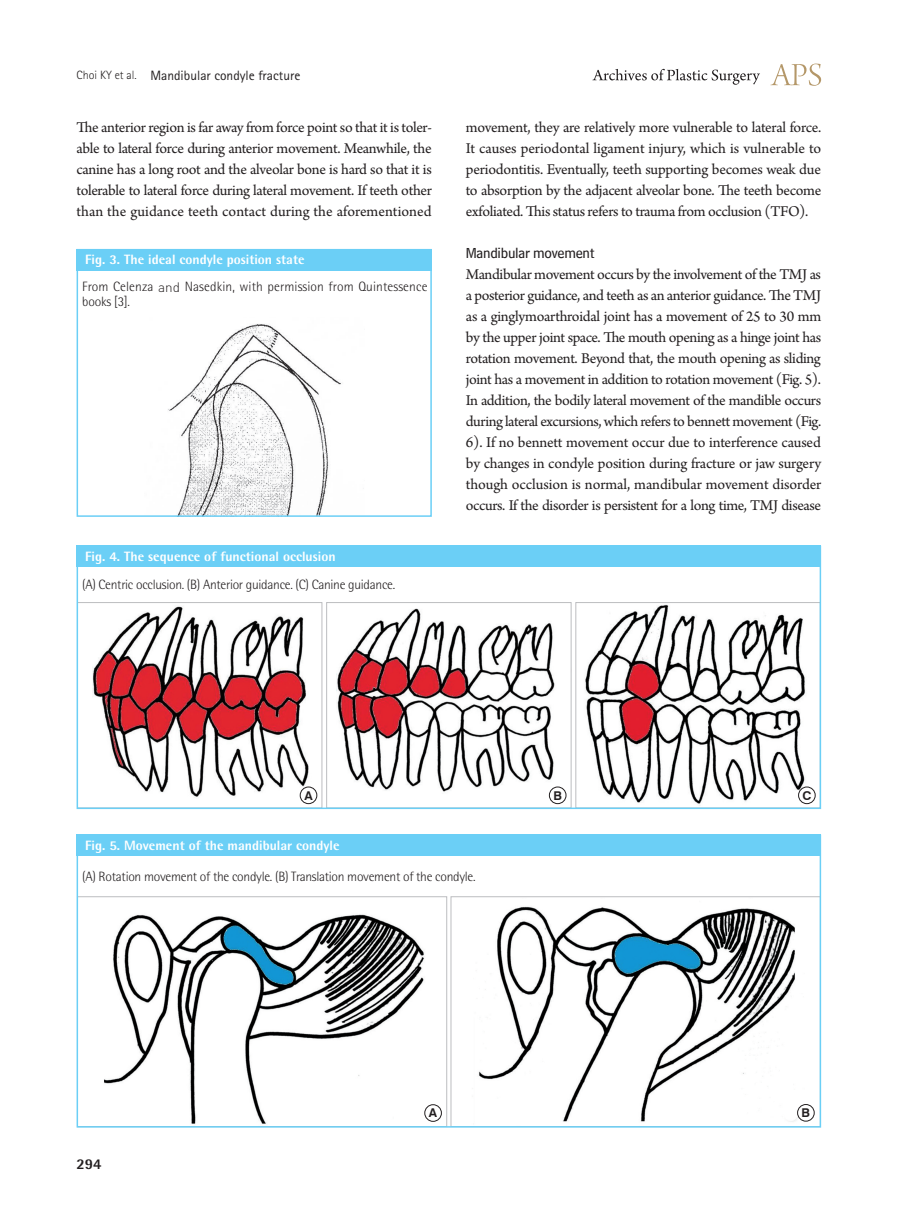
<style>
.page{position:relative;width:919px;height:1217px;background:#fff}
.page>*{position:absolute;margin:0;border:0;box-sizing:border-box;transform-origin:0 0}
.t1{font:15.75px/21px "Arno Pro";letter-spacing:-.02em;color:#231f20;text-align:justify}
.t2{font:15px "Bell Centennial Std Sub Capt";letter-spacing:-.02em;color:#231f20}
.t3{font:800 15px "Rotis Semi Sans Std";color:#231f20}
.t4{font:300 13.5px "Rotis Semi Sans Std";letter-spacing:-.02em;color:#231f20}
.t5{font:300 13.5px/27.2px "Rotis Semi Sans Std";letter-spacing:.01em;color:#231f20}
.t6{font:800 13.5px "Rotis Semi Sans Std";color:#fff}
.t7{font:13.5px "Rotis Sans Serif Std";color:#231f20}
.t8{font:700 12.15px "Swiss 721 BT";color:#231f20}
.s1{font-weight:300;font-size:12px}
.s2{font-weight:800;color:#fff}
.s3{font-family:"DIN Pro"}
</style>
<div class="page">
<svg style="left:770px;top:64px;width:51px;height:22px"></svg>
<svg style="left:592px;top:69px;width:168px;height:16px"></svg>
<div style="left:77px;top:545px;width:744px;height:22px;background:#6bcff6"></div>
<img style="left:92px;top:606px;width:226px;height:199px">
<img style="left:337px;top:608px;width:230px;height:196px">
<div style="left:326px;top:602px;width:245px;height:206px;border:1px solid #bcbdc0"></div>
<img style="left:585px;top:604px;width:231px;height:201px">
<div style="left:300px;top:786px;width:17px;height:17px;background:#fff;border-radius:50%"></div>
<div style="left:300px;top:786px;width:17px;height:17px;border:1px solid #231f20;border-radius:50%"></div>
<div style="left:549px;top:786px;width:17px;height:17px;background:#fff;border-radius:50%"></div>
<div style="left:549px;top:786px;width:17px;height:17px;border:1px solid #231f20;border-radius:50%"></div>
<div style="left:798px;top:786px;width:17px;height:17px;background:#fff;border-radius:50%"></div>
<div style="left:798px;top:786px;width:17px;height:17px;border:1px solid #231f20;border-radius:50%"></div>
<div style="left:77px;top:545px;width:744px;height:263px;border:2px solid #6bcff6"></div>
<div style="left:77px;top:834px;width:744px;height:21px;background:#6bcff6"></div>
<img style="left:104px;top:914px;width:328px;height:210px">
<img style="left:479px;top:906px;width:325px;height:216px">
<div style="left:425px;top:1104px;width:16px;height:17px;background:#fff;border-radius:50%"></div>
<div style="left:424px;top:1104px;width:17px;height:17px;border:1px solid #231f20;border-radius:50%"></div>
<div style="left:797px;top:1104px;width:17px;height:16px;background:#fff;border-radius:50%"></div>
<div style="left:797px;top:1103px;width:17px;height:17px;border:1px solid #231f20;border-radius:50%"></div>
<div style="left:77px;top:834px;width:744px;height:293px;border:2px solid #6bcff6"></div>
<div style="left:77px;top:249px;width:355px;height:21px;background:#6bcff6"></div>
<img style="left:168px;top:324px;width:173px;height:189px">
<div style="left:77px;top:249px;width:355px;height:267px;border:2px solid #6bcff6"></div>
<p class="t7" style="left:77px;top:67px;width:225px"><span class="s1">Choi KY et al.</span> Mandibular condyle fracture</p>
<p class="t1" style="left:77px;top:117px;width:357px">The anterior region is far away from force point so that it is toler&shy;able to lateral force during anterior movement. Meanwhile, the canine has a long root and the alveolar bone is hard so that it is tolerable to lateral force during lateral movement. If teeth other than the guidance teeth contact during the aforementioned</p>
<p class="t1" style="left:466px;top:117px;width:357px">movement, they are relatively more vulnerable to lateral force.<br>It causes periodontal ligament injury, which is vulnerable to periodontitis. Eventually, teeth supporting becomes weak due to absorption by the adjacent alveolar bone. The teeth become exfoliated. This status refers to trauma from occlusion (TFO).</p>
<p class="t2" style="left:466px;top:243px;width:130px">Mandibular movement</p>
<p class="t1" style="left:466px;top:264px;width:357px">Mandibular movement occurs by the involvement of the TMJ as a posterior guidance, and teeth as an anterior guidance. The TMJ as a ginglymoarthroidal joint has a movement of 25 to 30 mm by the upper joint space. The mouth opening as a hinge joint has rotation movement. Beyond that, the mouth opening as sliding joint has a movement in addition to rotation movement (Fig. 5).<br>In addition, the bodily lateral movement of the mandible occurs during lateral excursions, which refers to bennett movement (Fig.<br>6). If no bennett movement occur due to interference caused by changes in condyle position during fracture or jaw surgery though occlusion is normal, mandibular movement disorder occurs. If the disorder is persistent for a long time, TMJ disease</p>
<p class="t6" style="left:85px;top:547px;width:252px">Fig. 4. The sequence of functional occlusion</p>
<p class="t4" style="left:82px;top:577px;width:314px">(A) Centric occlusion. (B) Anterior guidance. (C) Canine guidance.</p>
<p class="t5" style="left:82px;top:246px;width:347px"><span class="s2">Fig. 3. The ideal condyle position state<br></span>From Celenza <span class="s3">and</span> Nasedkin, with permission from Quintessence</p>
<p class="t4" style="left:82px;top:294px;width:49px">books [3].</p>
<p class="t8" style="left:304px;top:787px;width:10px">A</p>
<p class="t8" style="left:553px;top:787px;width:10px">B</p>
<p class="t8" style="left:802px;top:787px;width:10px">C</p>
<p class="t6" style="left:85px;top:836px;width:256px">Fig. 5. Movement of the mandibular condyle</p>
<p class="t4" style="left:82px;top:868px;width:395px">(A) Rotation movement of the condyle. (B) Translation movement of the condyle.</p>
<p class="t3" style="left:77px;top:1153px;width:27px">294</p>
<p class="t8" style="left:429px;top:1105px;width:10px">A</p>
<p class="t8" style="left:801px;top:1105px;width:10px">B</p>
</div>
